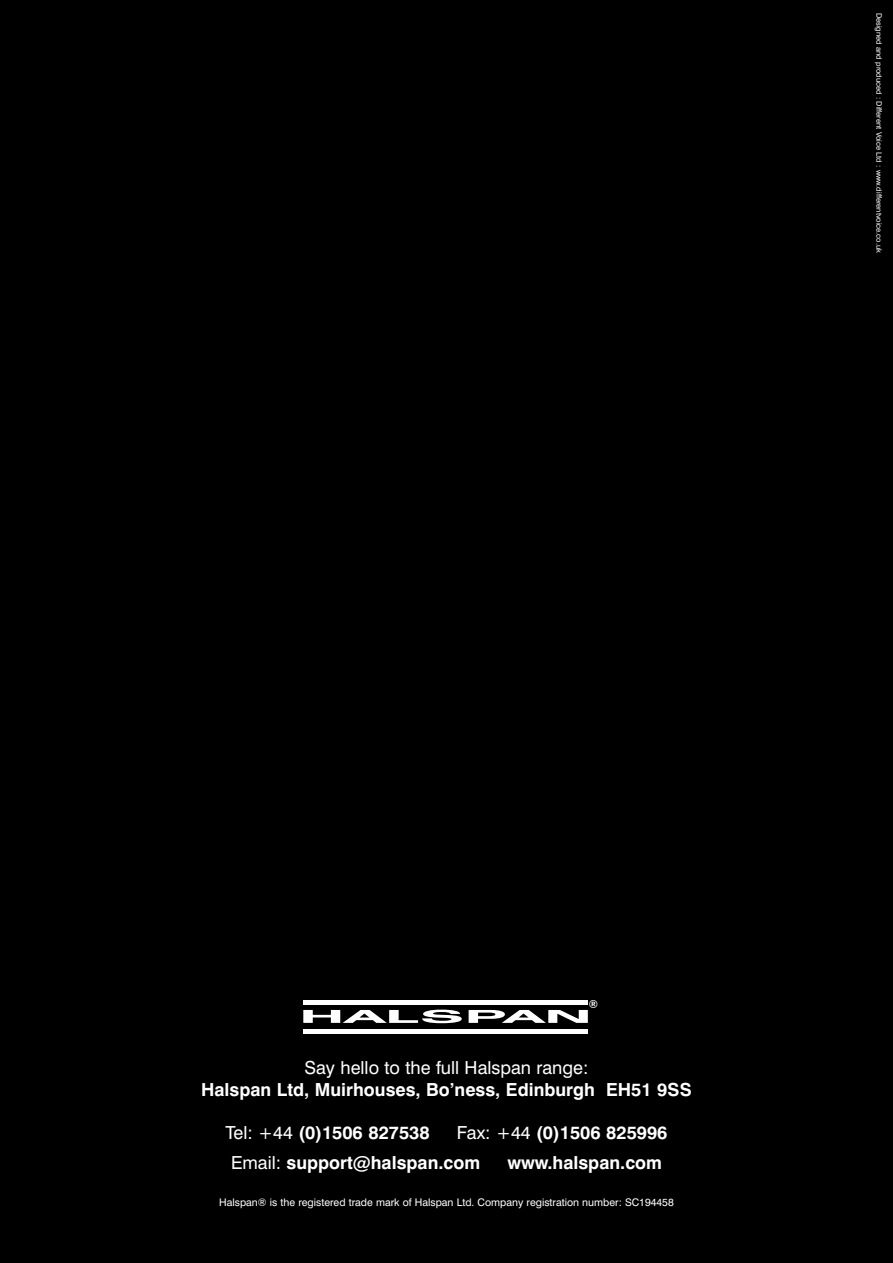
<style>
.page{position:relative;width:893px;height:1263px;background:#000}
.page>*{position:absolute;margin:0;border:0;box-sizing:border-box;transform-origin:0 0}
.t1{font:700 18px/30.2px "Swiss 721 BT";color:#fff}
.t2{font:18px "Swiss 721 BT";color:#fff}
.t3{font:700 expanded 11.1px "Swiss 721 BT";color:#fff}
.t4{font:10.5px "Swiss 721 BT";color:#fff}
.t5{font:7.5px "Swiss 721 BT";color:#fff}
.s1{font-weight:400}
</style>
<div class="page">
<svg style="left:303px;top:1009px;width:159px;height:14px"></svg>
<svg style="left:469px;top:1010px;width:119px;height:13px"></svg>
<div style="left:303px;top:1000px;width:285px;height:5px;background:#fff"></div>
<hr style="left:303px;top:1029px;width:285px;height:4px;background:#fff">
<p class="t5" style="left:882px;top:13px;width:242px;rotate:90deg">Designed and produced : Different Voice Ltd : www.differentvoice.co.uk</p>
<p class="t3" style="left:589px;top:1000px;width:11px">®</p>
<p class="t2" style="left:305px;top:1061px;width:285px">Say hello to the full Halspan range:</p>
<p class="t1" style="left:201px;top:1076px;width:492px">Halspan Ltd, Muirhouses, Bo’ness, Edinburgh EH51 9SS</p>
<p class="t1" style="left:225px;top:1119px;width:206px"><span class="s1">Tel: +44</span> (0)1506 827538</p>
<p class="t1" style="left:231px;top:1119px;width:438px;text-indent:226px"><span class="s1">Fax: +44</span> (0)1506 825996<br><span class="s1">Email:</span> support@halspan.com</p>
<p class="t1" style="left:507px;top:1149px;width:156px">www.halspan.com</p>
<p class="t4" style="left:219px;top:1199px;width:456px">Halspan® is the registered trade mark of Halspan Ltd. Company registration number: SC194458</p>
</div>
